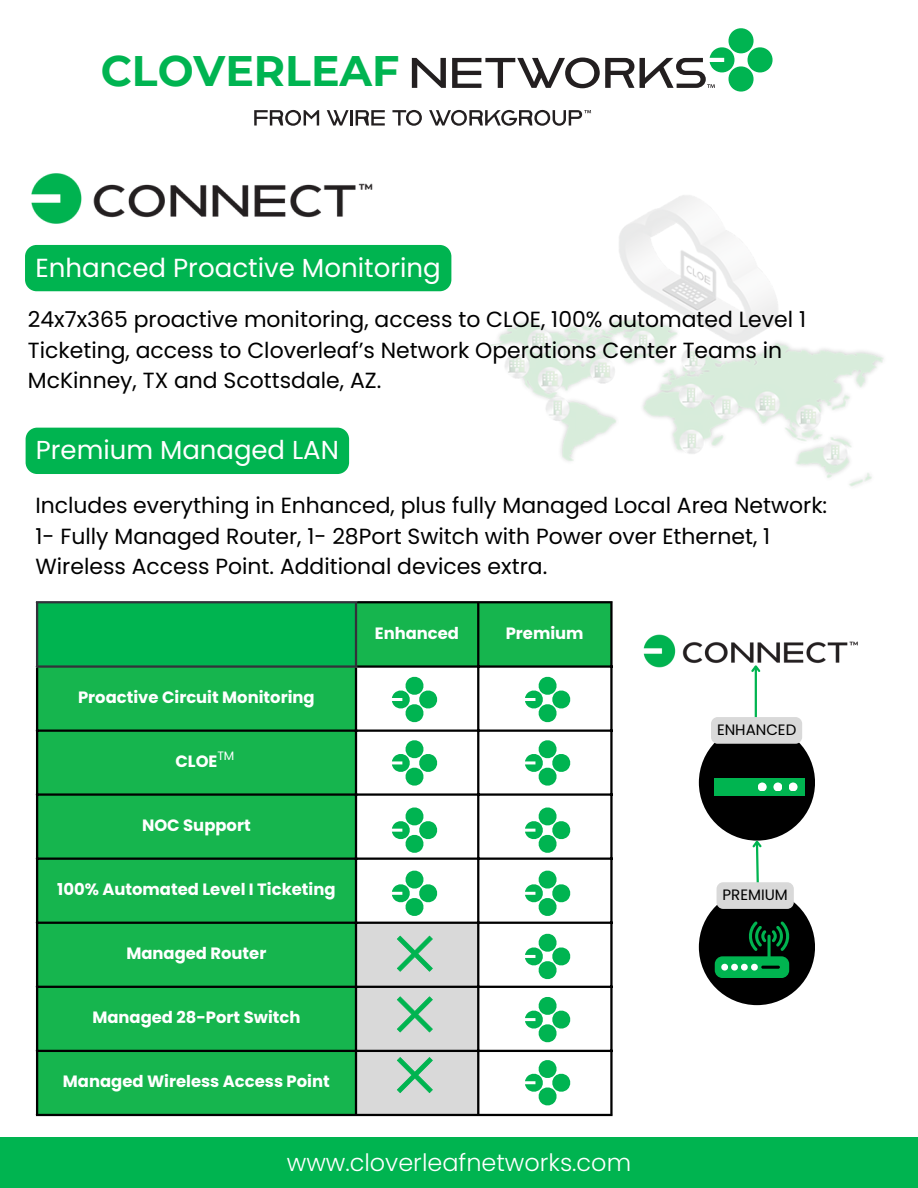
<style>
.page{position:relative;width:918px;height:1188px;background:#fff}
.page>*{position:absolute;margin:0;border:0;box-sizing:border-box;transform-origin:0 0}
.t1{font:700 42.6px "Montserrat";color:#00b451}
.t2{font:26.1px "Poppins";color:#fff}
.t3{font:25.95px "Poppins";color:#fff}
.t4{font:300 24px "Poppins";color:#fff}
.t5{font:21.9px/30.3px "Poppins";color:#000}
.t6{font:700 16.35px "Poppins";color:#fff}
.t7{font:15px "Poppins";color:#000}
.t8{font:12.15px "Poppins";color:#fff}
.t9{font:10.35px "Poppins";color:#fff}
</style>
<div class="page">
<img style="left:489px;top:195px;width:395px;height:292px">
<div style="left:699px;top:724px;width:116px;height:117px;background:#000;border-radius:50%"></div>
<div style="left:714px;top:779px;width:90px;height:16px;background:#00b450"></div>
<div style="left:789px;top:783px;width:9px;height:8px;background:#fff;border-radius:50%"></div>
<div style="left:773px;top:783px;width:9px;height:8px;background:#fff;border-radius:50%"></div>
<div style="left:758px;top:783px;width:9px;height:8px;background:#fff;border-radius:50%"></div>
<div style="left:699px;top:889px;width:116px;height:116px;background:#000;border-radius:50%"></div>
<hr style="left:755px;top:666px;width:2px;height:56px;background:#00b450">
<svg style="left:751px;top:669px;width:10px;height:5px"></svg>
<svg style="left:750px;top:840px;width:14px;height:42px"></svg>
<div style="left:0;top:1138px;width:918px;height:50px;background:#00b450"></div>
<svg style="left:715px;top:921px;width:75px;height:57px"></svg>
<svg style="left:412px;top:58px;width:34px;height:30px"></svg>
<svg style="left:452px;top:58px;width:182px;height:30px"></svg>
<svg style="left:640px;top:28px;width:133px;height:64px"></svg>
<svg style="left:254px;top:110px;width:65px;height:16px"></svg>
<svg style="left:327px;top:110px;width:22px;height:16px"></svg>
<hr style="left:350px;top:110px;width:3px;height:16px;background:#231f20">
<svg style="left:356px;top:110px;width:29px;height:16px"></svg>
<svg style="left:392px;top:110px;width:30px;height:16px"></svg>
<svg style="left:429px;top:110px;width:162px;height:16px"></svg>
<img style="left:31px;top:173px;width:342px;height:51px">
<div style="left:25px;top:245px;width:426px;height:46px;background:#00b450"></div>
<div style="left:26px;top:428px;width:323px;height:46px;background:#00b450;border-radius:12px"></div>
<div style="left:711px;top:717px;width:91px;height:27px;background:#d9d9d9;border-radius:7px"></div>
<div style="left:717px;top:882px;width:77px;height:27px;background:#d9d9d9;border-radius:7px"></div>
<svg style="left:38px;top:603px;width:572px;height:511px;fill:#16b54e"></svg>
<svg style="left:357px;top:668px;width:253px;height:446px"></svg>
<hr style="left:36px;top:603px;width:2px;height:62px;background:#32323a">
<hr style="left:355px;top:603px;width:2px;height:62px;background:#32323a">
<hr style="left:36px;top:601px;width:321px;height:2px;background:#32323a">
<hr style="left:36px;top:665px;width:321px;height:3px;background:#32323a">
<hr style="left:36px;top:668px;width:2px;height:446px;background:#000">
<hr style="left:355px;top:668px;width:2px;height:446px;background:#000">
<hr style="left:477px;top:603px;width:2px;height:511px;background:#000">
<hr style="left:610px;top:603px;width:3px;height:511px;background:#000">
<hr style="left:357px;top:601px;width:256px;height:2px;background:#000">
<hr style="left:357px;top:665px;width:256px;height:3px;background:#000">
<hr style="left:36px;top:730px;width:577px;height:2px;background:#000">
<hr style="left:36px;top:793px;width:577px;height:3px;background:#000">
<hr style="left:36px;top:858px;width:577px;height:2px;background:#000">
<hr style="left:36px;top:922px;width:577px;height:2px;background:#000">
<hr style="left:36px;top:986px;width:577px;height:2px;background:#000">
<hr style="left:36px;top:1050px;width:577px;height:2px;background:#000">
<hr style="left:36px;top:1114px;width:577px;height:2px;background:#000">
<svg style="left:392px;top:676px;width:46px;height:47px"></svg>
<svg style="left:392px;top:739px;width:46px;height:48px"></svg>
<svg style="left:392px;top:807px;width:46px;height:47px"></svg>
<svg style="left:357px;top:870px;width:121px;height:244px"></svg>
<svg style="left:525px;top:676px;width:46px;height:47px"></svg>
<svg style="left:525px;top:739px;width:46px;height:48px"></svg>
<svg style="left:525px;top:807px;width:46px;height:47px"></svg>
<svg style="left:525px;top:870px;width:46px;height:47px"></svg>
<svg style="left:525px;top:933px;width:46px;height:47px"></svg>
<svg style="left:525px;top:996px;width:46px;height:47px"></svg>
<svg style="left:525px;top:1059px;width:46px;height:47px"></svg>
<img style="left:643px;top:634px;width:215px;height:35px">
<p class="t1" style="left:101px;top:45px;width:300px">CLOVERLEAF</p>
<p class="t2" style="left:35px;top:249px;width:407px">Enhanced Proactive Monitoring</p>
<p class="t5" style="left:28px;top:305px;width:780px">24x7x365 proactive monitoring, access to CLOE, 100% automated Level 1<br>Ticketing, access to Cloverleaf’s Network Operations Center Teams in<br>McKinney, TX and Scottsdale, AZ.</p>
<p class="t3" style="left:36px;top:431px;width:305px">Premium Managed LAN</p>
<p class="t5" style="left:35px;top:490px;width:793px">Includes everything in Enhanced, plus fully Managed Local Area Network:<br>1- Fully Managed Router, 1- 28Port Switch with Power over Ethernet, 1<br>Wireless Access Point. Additional devices extra.</p>
<p class="t6" style="left:78px;top:686px;width:238px">Proactive Circuit Monitoring</p>
<p class="t8" style="left:217px;top:747px;width:19px">TM</p>
<p class="t9" style="left:210px;top:750px;width:16px">TM</p>
<p class="t6" style="left:175px;top:750px;width:44px">CLOE</p>
<p class="t6" style="left:142px;top:814px;width:110px">NOC Support</p>
<p class="t6" style="left:57px;top:878px;width:280px">100% Automated Level I Ticketing</p>
<p class="t6" style="left:126px;top:942px;width:142px">Managed Router</p>
<p class="t6" style="left:92px;top:1006px;width:210px">Managed 28-Port Switch</p>
<p class="t6" style="left:63px;top:1070px;width:268px">Managed Wireless Access Point</p>
<p class="t6" style="left:375px;top:621px;width:86px">Enhanced</p>
<p class="t6" style="left:506px;top:621px;width:79px">Premium</p>
<p class="t4" style="left:287px;top:1146px;width:346px">www.cloverleafnetworks.com</p>
<p class="t7" style="left:717px;top:720px;width:81px">ENHANCED</p>
<p class="t7" style="left:723px;top:885px;width:67px">PREMIUM</p>
</div>
